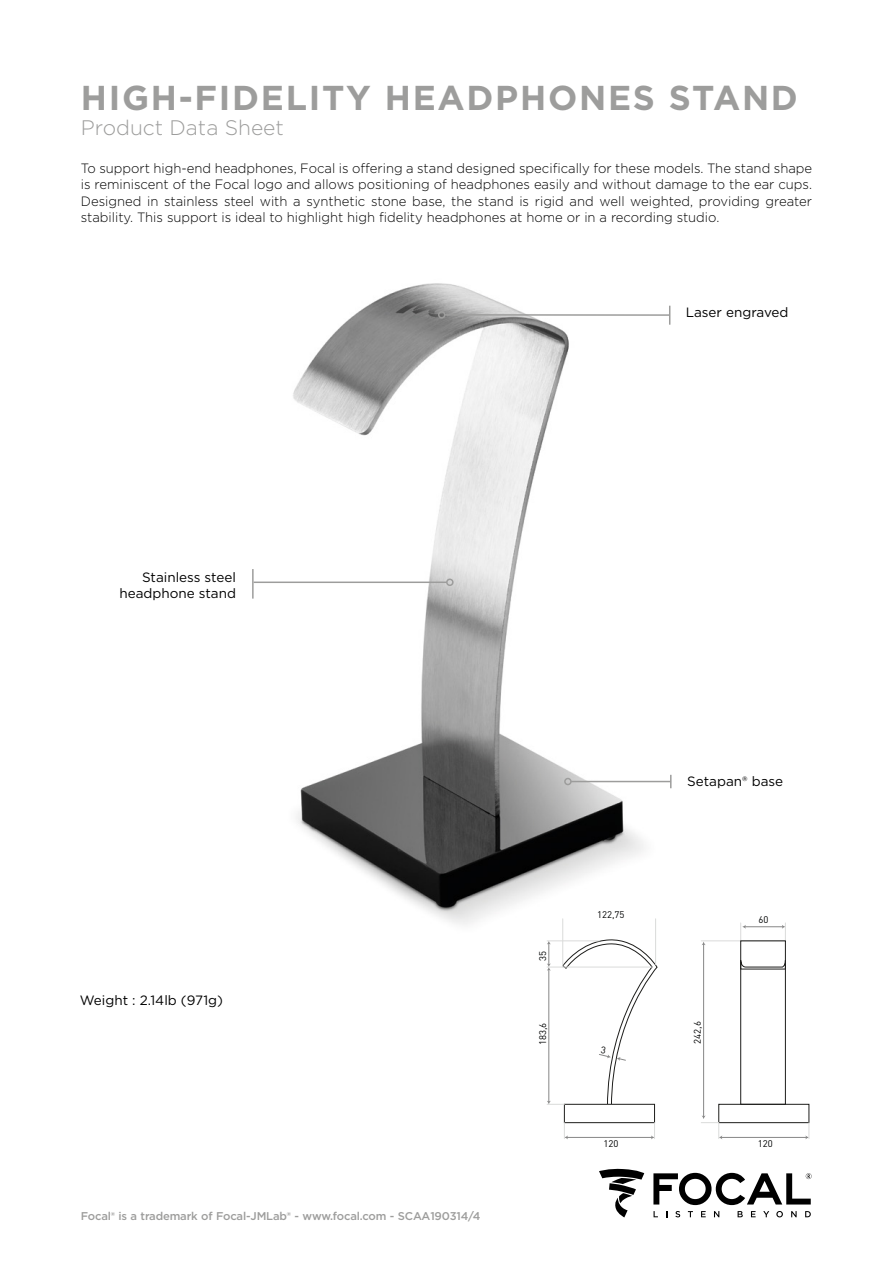
<style>
.page{position:relative;width:893px;height:1263px;background:#fff}
.page>*{position:absolute;margin:0;border:0;box-sizing:border-box;transform-origin:0 0}
.t1{font:700 34.5px "Gotham";letter-spacing:.05em;color:#9d9d9c}
.t2{font:300 21px "Gotham";color:#9d9d9c}
.t3{font:300 13.5px/16.2px "Gotham";color:#000;text-align:justify}
.t4{font:13.5px/16.2px "Gotham";color:#000;text-align:right}
.Normal_e{font:500 11.25px "Gotham";letter-spacing:-.015em;color:#9d9d9c}
.t5{font:9.6px "DINOT";color:#010202}
</style>
<div class="page">
<img style="left:293px;top:283px;width:379px;height:642px">
<hr style="left:445px;top:314px;width:225px;height:2px;background:#9d9d9c">
<div style="left:438px;top:311px;width:7px;height:8px;border:2px solid #9d9d9c;border-radius:50%"></div>
<svg style="left:669px;top:306px;width:1px;height:19px"></svg>
<svg style="left:670px;top:775px;width:1px;height:13px"></svg>
<hr style="left:571px;top:781px;width:100px;height:1px;background:#9d9d9c">
<div style="left:564px;top:778px;width:8px;height:7px;border:2px solid #9d9d9c;border-radius:50%"></div>
<hr style="left:252px;top:569px;width:2px;height:30px;background:#9d9d9c">
<hr style="left:254px;top:581px;width:193px;height:2px;background:#9d9d9c">
<div style="left:446px;top:578px;width:8px;height:8px;border:2px solid #9d9d9c;border-radius:50%"></div>
<svg style="left:675px;top:1211px;width:5px;height:6px"></svg>
<svg style="left:688px;top:1211px;width:5px;height:6px"></svg>
<svg style="left:701px;top:1211px;width:5px;height:6px"></svg>
<svg style="left:714px;top:1211px;width:5px;height:6px"></svg>
<svg style="left:738px;top:1211px;width:5px;height:6px"></svg>
<svg style="left:751px;top:1211px;width:5px;height:6px"></svg>
<svg style="left:763px;top:1211px;width:6px;height:6px"></svg>
<svg style="left:776px;top:1211px;width:7px;height:6px"></svg>
<svg style="left:791px;top:1211px;width:6px;height:6px"></svg>
<svg style="left:805px;top:1211px;width:6px;height:6px"></svg>
<svg style="left:653px;top:1173px;width:158px;height:32px"></svg>
<svg style="left:599px;top:1168px;width:45px;height:49px"></svg>
<div style="left:564px;top:1104px;width:91px;height:19px;border:1px solid #1d1d1b"></div>
<div style="left:718px;top:1104px;width:91px;height:19px;border:1px solid #1d1d1b"></div>
<hr style="left:567px;top:1137px;width:85px;height:1px;background:#878787">
<hr style="left:745px;top:926px;width:38px;height:1px;background:#878787">
<hr style="left:562px;top:919px;width:1px;height:48px;background:#dadbda">
<svg style="left:740px;top:923px;width:6px;height:17px"></svg>
<svg style="left:782px;top:923px;width:4px;height:17px"></svg>
<hr style="left:701px;top:940px;width:84px;height:1px;background:#dadbda">
<svg style="left:564px;top:1123px;width:4px;height:16px"></svg>
<svg style="left:651px;top:1123px;width:4px;height:16px"></svg>
<hr style="left:655px;top:919px;width:1px;height:45px;background:#dadbda">
<hr style="left:721px;top:1137px;width:85px;height:1px;background:#878787">
<svg style="left:805px;top:1123px;width:5px;height:16px"></svg>
<hr style="left:703px;top:944px;width:1px;height:172px;background:#878787">
<svg style="left:701px;top:1115px;width:21px;height:24px"></svg>
<div style="left:740px;top:940px;width:46px;height:165px;border:1px solid #1d1d1b"></div>
<svg style="left:740px;top:959px;width:46px;height:11px"></svg>
<svg style="left:547px;top:939px;width:111px;height:168px"></svg>
<p class="t1" style="left:81px;top:75px;width:719px">HIGH-FIDELITY HEADPHONES STAND</p>
<p class="t2" style="left:81px;top:115px;width:205px">Product Data Sheet</p>
<p class="t3" style="left:81px;top:160px;width:733px">To support high-end headphones, Focal is offering a stand designed specifically for these models. The stand shape is reminiscent of the Focal logo and allows positioning of headphones easily and without damage to the ear cups.<br>Designed in stainless steel with a synthetic stone base, the stand is rigid and well weighted, providing greater stability. This support is ideal to highlight high fidelity headphones at home or in a recording studio.</p>
<p class="t4" style="left:686px;top:304px;width:104px">Laser engraved</p>
<p class="t4" style="left:119px;top:568px;width:118px">Stainless steel headphone stand</p>
<p class="t4" style="left:80px;top:991px;width:145px">Weight : 2.14lb (971g)</p>
<p class="Normal_e" style="left:81px;top:1209px;width:401px">Focal® is a trademark of Focal-JMLab® - www.focal.com - SCAA190314/4</p>
<p class="t5" style="left:537px;top:961px;width:11px;rotate:-90deg">35</p>
<p class="t5" style="left:597px;top:908px;width:29px">122,75</p>
<p class="t4" style="left:687px;top:772px;width:97px">Setapan® base</p>
<p class="t5" style="left:759px;top:913px;width:11px">60</p>
<p class="t5" style="left:537px;top:1045px;width:24px;rotate:-90deg">183,6</p>
<p class="t5" style="left:691px;top:1043px;width:24px;rotate:-90deg">242,6</p>
<p class="t5" style="left:603px;top:1138px;width:16px">120</p>
<p class="t5" style="left:758px;top:1138px;width:16px">120</p>
</div>
